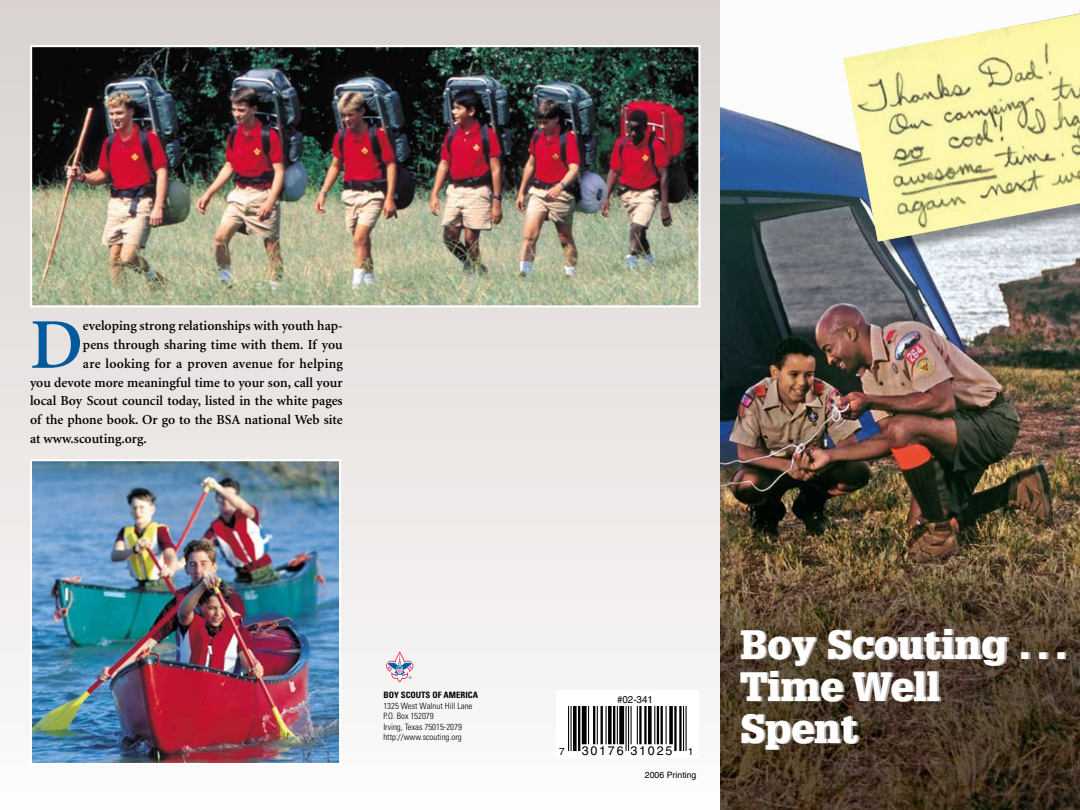
<style>
.page{position:relative;width:1080px;height:810px;background:#fff}
.page>*{position:absolute;margin:0;border:0;box-sizing:border-box;transform-origin:0 0}
.t1{font:600 71.5px "Minion";color:#005a9c}
.t2{font:900 40px/41.9px "Glypha";color:#fff}
.t3{font:600 13.75px "Minion";color:#000}
.t4{font:12.5px "Helvetica";letter-spacing:.145em;color:#000}
.t5{font:10px "Helvetica";color:#000}
.t6{font:300 condensed 8.75px/10.5px "Univers";color:#000}
.t7{font:700 condensed 8.75px "Univers";color:#000}
.t8{font:8.75px "Helvetica";color:#000}
.s1{font-size:10px}
</style>
<div class="page">
<div style="left:0;top:0;width:739px;height:810px;background:linear-gradient(to bottom,#d8d1cf,#fcfbfb)"></div>
<img style="left:720px;top:0;width:360px;height:810px">
<svg style="left:742px;top:630px;width:324px;height:120px;background:#615345"></svg>
<img style="left:33px;top:48px;width:665px;height:257px">
<div style="left:30px;top:45px;width:671px;height:263px;border:2px solid #fff"></div>
<img style="left:33px;top:462px;width:305px;height:300px">
<div style="left:30px;top:459px;width:311px;height:306px;border:2px solid #fff"></div>
<svg style="left:386px;top:651px;width:27px;height:31px"></svg>
<div style="left:845px;top:8px;width:235px;height:248px;background:#000;opacity:.41"></div>
<img style="left:843px;top:13px;width:237px;height:229px">
<div style="left:556px;top:690px;width:143px;height:68px;background:#fff"></div>
<hr style="left:568px;top:706px;width:1px;height:45px;background:#000">
<hr style="left:571px;top:706px;width:1px;height:45px;background:#000">
<svg style="left:573px;top:706px;width:4px;height:45px"></svg>
<hr style="left:578px;top:706px;width:2px;height:45px;background:#000">
<div style="left:582px;top:706px;width:5px;height:38px;background:#000"></div>
<hr style="left:588px;top:706px;width:1px;height:38px;background:#000">
<hr style="left:593px;top:706px;width:2px;height:38px;background:#000">
<hr style="left:597px;top:706px;width:1px;height:38px;background:#000">
<hr style="left:601px;top:706px;width:2px;height:38px;background:#000">
<hr style="left:606px;top:706px;width:1px;height:38px;background:#000">
<svg style="left:608px;top:706px;width:4px;height:38px"></svg>
<hr style="left:613px;top:706px;width:2px;height:38px;background:#000">
<hr style="left:617px;top:706px;width:1px;height:38px;background:#000">
<div style="left:619px;top:706px;width:5px;height:38px;background:#000"></div>
<hr style="left:626px;top:706px;width:1px;height:45px;background:#000">
<hr style="left:628px;top:706px;width:1px;height:45px;background:#000">
<hr style="left:631px;top:706px;width:1px;height:38px;background:#000">
<hr style="left:637px;top:706px;width:1px;height:38px;background:#000">
<hr style="left:639px;top:706px;width:3px;height:38px;background:#000">
<hr style="left:644px;top:706px;width:3px;height:38px;background:#000">
<svg style="left:648px;top:706px;width:4px;height:38px"></svg>
<hr style="left:654px;top:706px;width:1px;height:38px;background:#000">
<hr style="left:657px;top:706px;width:2px;height:38px;background:#000">
<hr style="left:661px;top:706px;width:2px;height:38px;background:#000">
<hr style="left:666px;top:706px;width:1px;height:38px;background:#000">
<svg style="left:669px;top:706px;width:4px;height:38px"></svg>
<hr style="left:674px;top:706px;width:3px;height:45px;background:#000">
<hr style="left:679px;top:706px;width:3px;height:45px;background:#000">
<hr style="left:683px;top:706px;width:1px;height:45px;background:#000">
<hr style="left:686px;top:706px;width:1px;height:45px;background:#000">
<h1 class="t1" style="left:30px;top:308px;width:54px">D</h1>
<p class="t3" style="left:83px;top:319px;width:261px">eveloping strong relationships with youth hap-</p>
<p class="t3" style="left:83px;top:338px;width:261px">pens through sharing time with them. If you</p>
<p class="t3" style="left:83px;top:356px;width:262px">are looking for a proven avenue for helping</p>
<p class="t3" style="left:30px;top:375px;width:314px">you devote more meaningful time to your son, call your</p>
<p class="t3" style="left:30px;top:394px;width:314px">local Boy Scout council today, listed in the white pages</p>
<p class="t3" style="left:30px;top:413px;width:314px">of the phone book. Or go to the BSA national Web site</p>
<p class="t3" style="left:30px;top:431px;width:118px">at www.scouting.org.</p>
<p class="t7" style="left:383px;top:690px;width:96px">BOY SCOUTS OF AMERICA</p>
<p class="t6" style="left:383px;top:700px;width:91px">1325 West Walnut Hill Lane<br>P.O. Box 152079<br>Irving, Texas 75015-2079 http://www.scouting.org</p>
<p class="t5" style="left:617px;top:693px;width:37px">#02-341</p>
<p class="t5" style="left:559px;top:745px;width:7px">7</p>
<p class="t4" style="left:582px;top:743px;width:113px">30176 31025 <span class="s1">1</span></p>
<p class="t8" style="left:645px;top:770px;width:53px">2006 Printing</p>
<h2 class="t2" style="left:740px;top:624px;width:328px">Boy Scouting . . .<br>Time Well<br>Spent</h2>
</div>
